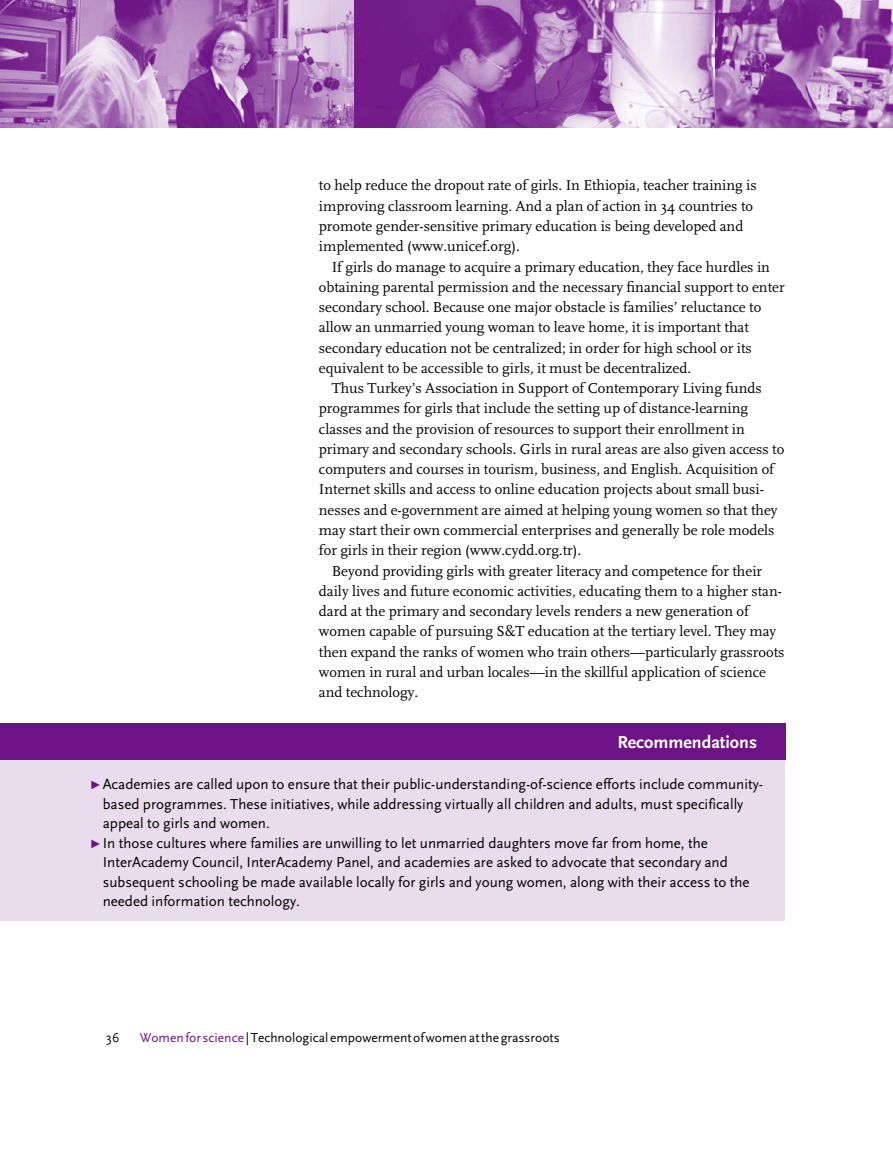
<style>
.page{position:relative;width:893px;height:1149px;background:#fff}
.page>*{position:absolute;margin:0;border:0;box-sizing:border-box;transform-origin:0 0}
.t1{font:700 18px "Scala Sans";color:#fff}
.t2{font:15px/20.2px "Scala";color:#000}
.t3{font:15px "Scala Sans";color:#000}
.t4{font:13.5px "Scala Sans";color:#000}
.s1{font-family:"Arial";font-size:12px;color:#6d1385}
.s2{color:#6d1385}
</style>
<div class="page">
<img style="left:0;top:0;width:354px;height:128px">
<img style="left:354px;top:0;width:539px;height:128px">
<div style="left:0;top:723px;width:786px;height:37px;background:#6d1385"></div>
<div style="left:0;top:760px;width:784px;height:160px;background:#e9dced"></div>
<p class="t2" style="left:319px;top:176px;width:439px">to help reduce the dropout rate of girls. In Ethiopia, teacher training is improving classroom learning. And a plan of action in 34 countries to promote gender-sensitive primary education is being developed and implemented (www.unicef.org).</p>
<p class="t2" style="left:332px;top:257px;width:440px">If girls do manage to acquire a primary education, they face hurdles in</p>
<p class="t2" style="left:319px;top:277px;width:467px">obtaining parental permission and the necessary financial support to enter</p>
<p class="t2" style="left:319px;top:297px;width:444px">secondary school. Because one major obstacle is families’ reluctance to</p>
<p class="t2" style="left:319px;top:317px;width:431px">allow an unmarried young woman to leave home, it is important that</p>
<p class="t2" style="left:319px;top:338px;width:434px">secondary education not be centralized; in order for high school or its</p>
<p class="t2" style="left:319px;top:358px;width:374px">equivalent to be accessible to girls, it must be decentralized.</p>
<p class="t2" style="left:332px;top:378px;width:432px">Thus Turkey’s Association in Support of Contemporary Living funds</p>
<p class="t2" style="left:319px;top:398px;width:431px">programmes for girls that include the setting up of distance-learning</p>
<p class="t2" style="left:319px;top:419px;width:427px">classes and the provision of resources to support their enrollment in</p>
<p class="t2" style="left:319px;top:439px;width:467px">primary and secondary schools. Girls in rural areas are also given access to</p>
<p class="t2" style="left:319px;top:459px;width:457px">computers and courses in tourism, business, and English. Acquisition of</p>
<p class="t2" style="left:319px;top:479px;width:446px">Internet skills and access to online education projects about small busi-</p>
<p class="t2" style="left:319px;top:500px;width:460px">nesses and e-government are aimed at helping young women so that they</p>
<p class="t2" style="left:319px;top:520px;width:457px">may start their own commercial enterprises and generally be role models</p>
<p class="t2" style="left:319px;top:540px;width:264px">for girls in their region (www.cydd.org.tr).</p>
<p class="t2" style="left:332px;top:560px;width:432px">Beyond providing girls with greater literacy and competence for their</p>
<p class="t2" style="left:319px;top:581px;width:465px">daily lives and future economic activities, educating them to a higher stan-</p>
<p class="t2" style="left:319px;top:601px;width:431px">dard at the primary and secondary levels renders a new generation of</p>
<p class="t2" style="left:319px;top:621px;width:459px">women capable of pursuing S&amp;T education at the tertiary level. They may</p>
<p class="t2" style="left:319px;top:641px;width:467px">then expand the ranks of women who train others—particularly grassroots</p>
<p class="t2" style="left:319px;top:662px;width:449px">women in rural and urban locales—in the skillful application of science</p>
<p class="t2" style="left:319px;top:682px;width:101px">and technology.</p>
<p class="t1" style="left:617px;top:732px;width:141px">Recommendations</p>
<p class="t3" style="left:90px;top:775px;width:674px"><span class="s1">►</span>Academies are called upon to ensure that their public-understanding-of-science efforts include community-</p>
<p class="t3" style="left:103px;top:795px;width:642px">based programmes. These initiatives, while addressing virtually all children and adults, must specifically</p>
<p class="t3" style="left:103px;top:814px;width:169px">appeal to girls and women.</p>
<p class="t3" style="left:90px;top:834px;width:619px"><span class="s1">►</span>In those cultures where families are unwilling to let unmarried daughters move far from home, the</p>
<p class="t3" style="left:103px;top:853px;width:627px">InterAcademy Council, InterAcademy Panel, and academies are asked to advocate that secondary and</p>
<p class="t3" style="left:103px;top:873px;width:648px">subsequent schooling be made available locally for girls and young women, along with their access to the</p>
<p class="t3" style="left:103px;top:892px;width:199px">needed information technology.</p>
<p class="t4" style="left:106px;top:1030px;width:8px">36</p>
<p class="t4" style="left:140px;top:1030px;width:421px"><span class="s2">Women for science</span> |Technological empowerment of women at the grassroots</p>
</div>
